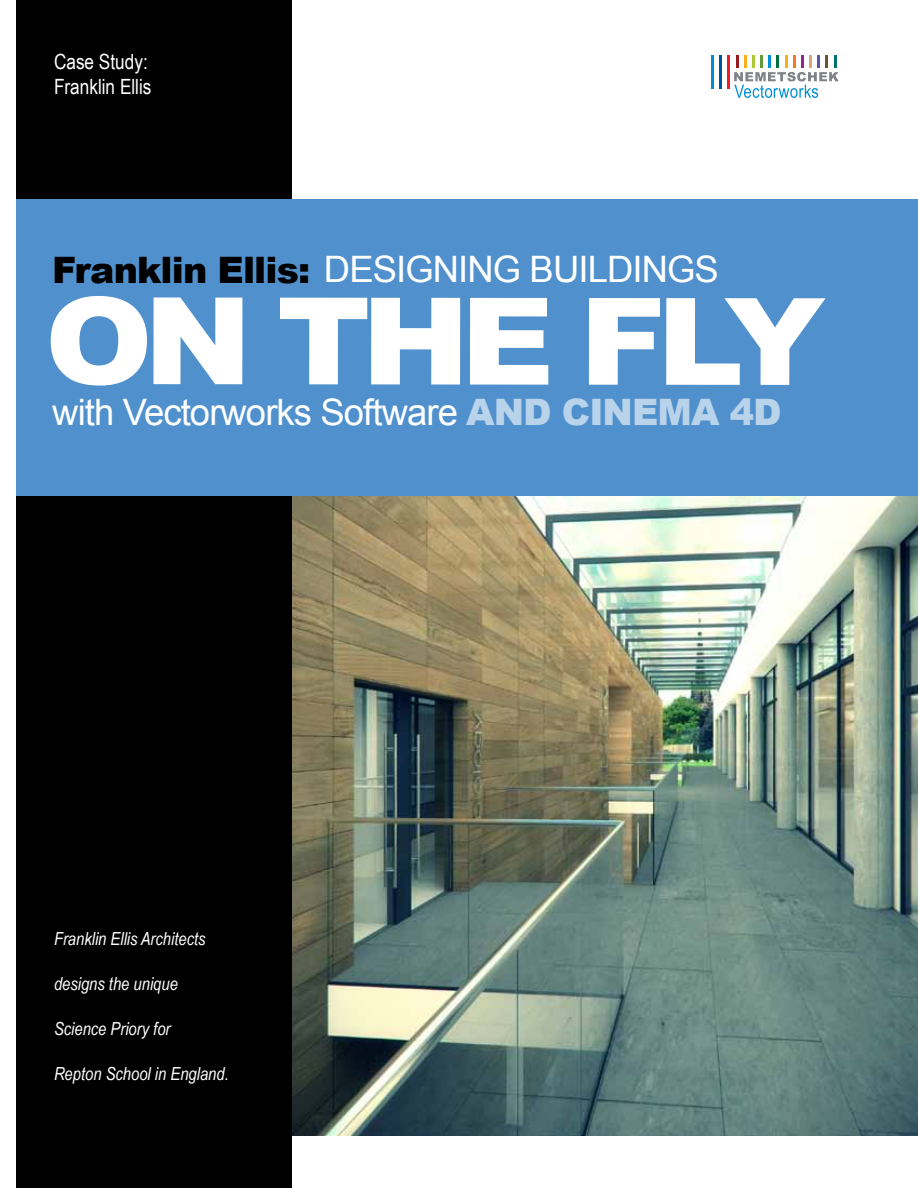
<style>
.page{position:relative;width:918px;height:1188px;background:#fff}
.page>*{position:absolute;margin:0;border:0;box-sizing:border-box;transform-origin:0 0}
.t1{font:900 121.05px "Arial";letter-spacing:-.07em;color:#fff;scale:1.07 1}
.t2{font:36.45px "Arial";letter-spacing:-.025em;color:#fff}
.t3{font:21px/25.5px "Arial Narrow";color:#fff}
.t4{font:italic 18px "Arial Narrow";color:#fff}
.s1{font-weight:900;color:#000}
.s2{font-weight:900;color:#b9d3eb}
</style>
<div class="page">
<img style="left:292px;top:496px;width:626px;height:639px">
<div style="left:16px;top:0;width:276px;height:1188px;background:#000"></div>
<div style="left:16px;top:200px;width:902px;height:296px;background:#5091cd"></div>
<hr style="left:719px;top:55px;width:3px;height:34px;background:#0054a6">
<hr style="left:728px;top:55px;width:2px;height:34px;background:#ed1d24">
<hr style="left:711px;top:55px;width:3px;height:34px;background:#008fd5">
<svg style="left:734px;top:55px;width:105px;height:43px"></svg>
<p class="t3" style="left:54px;top:48px;width:99px">Case Study:<br>Franklin Ellis</p>
<h2 class="t2" style="left:52px;top:245px;width:668px"><span class="s1">Franklin Ellis:</span> DESIGNING BUILDINGS</h2>
<h1 class="t1" style="left:45px;top:253px;width:731px">On The Fly</h1>
<h2 class="t2" style="left:52px;top:389px;width:726px">with Vectorworks Software <span class="s2">and CINE MA 4D</span></h2>
<p class="t4" style="left:54px;top:926px;width:153px">Franklin Ellis Architects</p>
<p class="t4" style="left:54px;top:971px;width:125px">designs the unique</p>
<p class="t4" style="left:54px;top:1016px;width:118px">Science Priory for</p>
<p class="t4" style="left:54px;top:1061px;width:176px">Repton School in England.</p>
</div>
